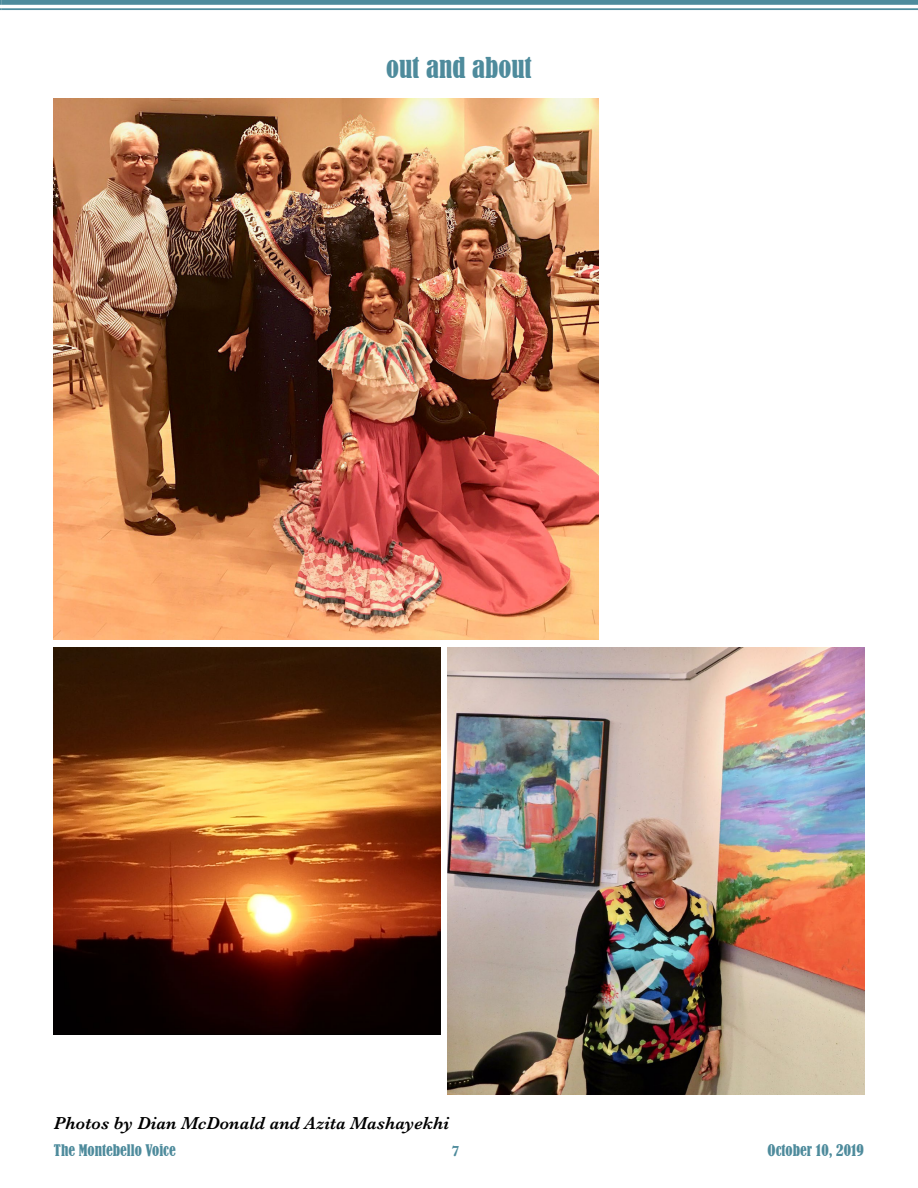
<style>
.page{position:relative;width:918px;height:1188px;background:#fff}
.page>*{position:absolute;margin:0;border:0;box-sizing:border-box;transform-origin:0 0}
.t1{font:condensed 27px "Bernard";color:#4e8b9c}
.t2{font:italic 600 18px "Baskerville";color:#000}
.t3{font:condensed 15px "Bernard";color:#4e8b9c}
.t4{font:700 15px "Baskerville";color:#4e8b9c}
</style>
<div class="page">
<svg style="left:0;top:0;width:2px;height:10px"></svg>
<div style="left:2px;top:0;width:916px;height:5px;background:#4e8b9c"></div>
<hr style="left:2px;top:8px;width:916px;height:2px;background:#4e8b9c">
<img style="left:54px;top:99px;width:545px;height:541px">
<img style="left:447px;top:648px;width:417px;height:447px">
<img style="left:54px;top:648px;width:387px;height:386px">
<h1 class="t1" style="left:386px;top:52px;width:147px">out and about</h1>
<p class="t2" style="left:54px;top:1111px;width:397px">Photos by Dian McDonald and Azita Mashayekhi</p>
<p class="t3" style="left:54px;top:1141px;width:123px">The Montebello Voice</p>
<p class="t4" style="left:451px;top:1140px;width:10px">7</p>
<p class="t3" style="left:768px;top:1141px;width:98px">October 10, 2019</p>
</div>
